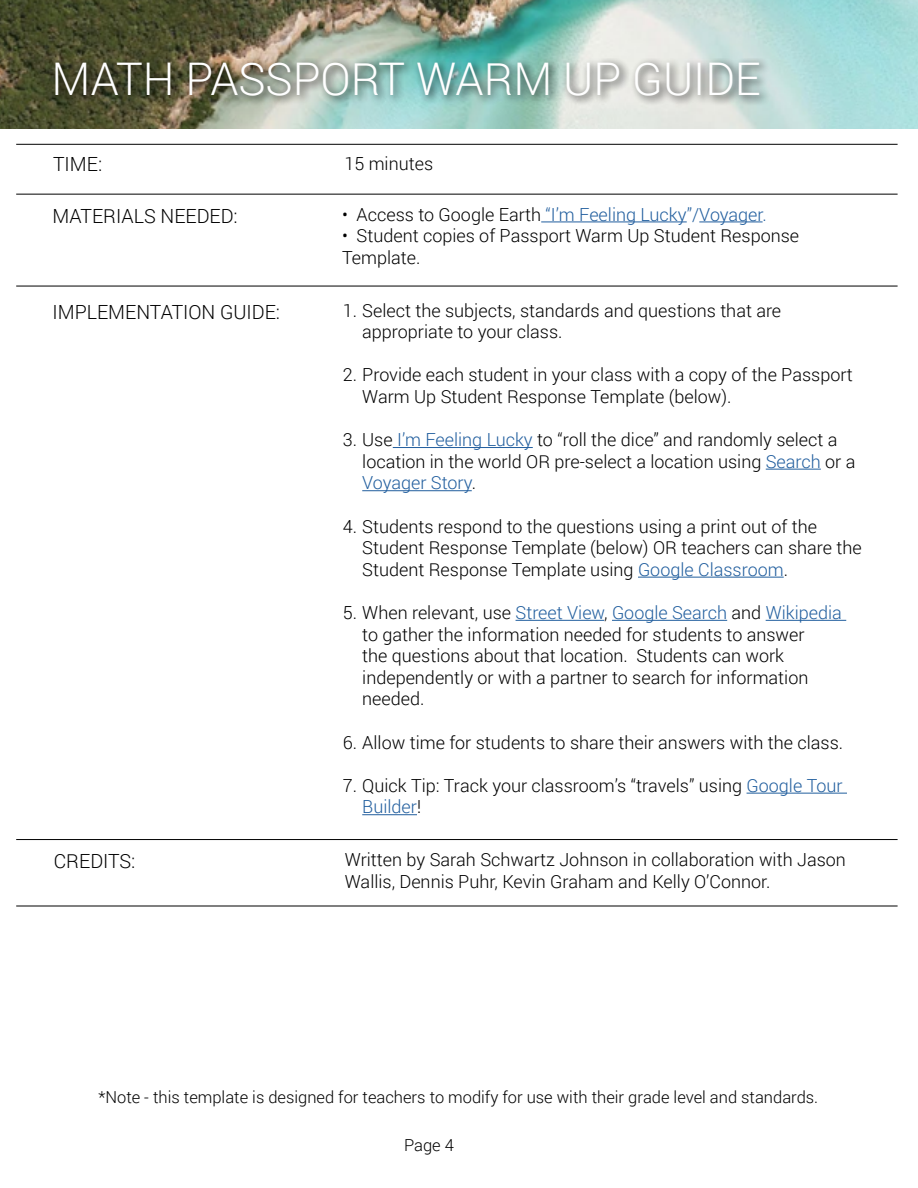
<style>
.page{position:relative;width:918px;height:1188px;background:#fff}
.page>*{position:absolute;margin:0;border:0;box-sizing:border-box;transform-origin:0 0}
.t1{font:300 45px "Roboto";color:#fff}
.t2{font:300 19.5px "Roboto";color:#000}
.t3{font:300 18px/21.6px "Roboto";color:#000}
.t4{font:300 18px "Roboto";color:#215e9e}
.t5{font:300 16.5px "Roboto";color:#000}
.s1{color:#000}
.s2{color:#215e9e}
</style>
<div class="page">
<img style="left:0;top:0;width:918px;height:128px">
<hr style="left:16px;top:194px;width:882px;height:1px;background:#000">
<hr style="left:16px;top:286px;width:882px;height:1px;background:#000">
<div style="left:51px;top:58px;width:720px;height:48px;background:#000;opacity:.75"></div>
<hr style="left:541px;top:221px;width:146px;height:1px;background:#215e9e">
<hr style="left:699px;top:221px;width:64px;height:1px;background:#215e9e">
<hr style="left:393px;top:447px;width:140px;height:1px;background:#215e9e">
<hr style="left:766px;top:469px;width:55px;height:1px;background:#215e9e">
<hr style="left:362px;top:490px;width:110px;height:1px;background:#215e9e">
<hr style="left:638px;top:577px;width:146px;height:1px;background:#215e9e">
<hr style="left:516px;top:620px;width:88px;height:1px;background:#215e9e">
<hr style="left:612px;top:620px;width:115px;height:1px;background:#215e9e">
<hr style="left:766px;top:620px;width:80px;height:1px;background:#215e9e">
<hr style="left:747px;top:793px;width:100px;height:1px;background:#215e9e">
<hr style="left:362px;top:814px;width:55px;height:1px;background:#215e9e">
<hr style="left:16px;top:144px;width:882px;height:1px;background:#000">
<hr style="left:16px;top:839px;width:882px;height:1px;background:#000">
<hr style="left:16px;top:906px;width:882px;height:1px;background:#000">
<h1 class="t1" style="left:52px;top:48px;width:711px">MATH PASSPORT WARM UP GUIDE</h1>
<p class="t2" style="left:53px;top:150px;width:51px">TIME:</p>
<p class="t3" style="left:344px;top:153px;width:90px">15 minutes</p>
<p class="t2" style="left:52px;top:202px;width:187px">MATERIALS NEEDED:</p>
<p class="t4" style="left:342px;top:202px;width:426px"><span class="s1">• Access to Google Earth</span> “I’m Feeling Lucky”/Voyager.</p>
<p class="t3" style="left:342px;top:224px;width:459px">• Student copies of Passport Warm Up Student Response<br>Template.</p>
<p class="t2" style="left:52px;top:298px;width:229px">IMPLEMENTATION GUIDE:</p>
<p class="t3" style="left:362px;top:299px;width:421px;text-indent:-19px">1. Select the subjects, standards and questions that are appropriate to your class.</p>
<p class="t3" style="left:362px;top:364px;width:492px;text-indent:-19px">2. Provide each student in your class with a copy of the Passport<br>Warm Up Student Response Template (below).</p>
<p class="t3" style="left:362px;top:428px;width:495px;text-indent:-19px">3. Use <span class="s2">I’m Feeling Lucky</span> to “roll the dice” and randomly select a location in the world OR pre-select a location using <span class="s2">Search</span> or a<br><span class="s2">Voyager Story</span>.</p>
<p class="t3" style="left:362px;top:515px;width:501px;text-indent:-19px">4. Students respond to the questions using a print out of the<br>Student Response Template (below) OR teachers can share the<br>Student Response Template using <span class="s2">Google Classroom</span>.</p>
<p class="t3" style="left:362px;top:601px;width:481px;text-indent:-20px">5. When relevant, use <span class="s2">Street View</span>, <span class="s2">Google Search</span> and <span class="s2">Wikipedia </span>to gather the information needed for students to answer<br>the questions about that location. Students can work independently or with a partner to search for information needed.</p>
<p class="t3" style="left:343px;top:731px;width:502px">6. Allow time for students to share their answers with the class.</p>
<p class="t3" style="left:362px;top:774px;width:482px;text-indent:-20px">7. Quick Tip: Track your classroom’s “travels” using <span class="s2">Google Tour<br>Builder</span>!</p>
<p class="t2" style="left:54px;top:847px;width:83px">CREDITS:</p>
<p class="t3" style="left:345px;top:848px;width:503px">Written by Sarah Schwartz Johnson in collaboration with Jason<br>Wallis, Dennis Puhr, Kevin Graham and Kelly O’Connor.</p>
<p class="t5" style="left:98px;top:1086px;width:721px">*Note - this template is designed for teachers to modify for use with their grade level and standards.</p>
<p class="t5" style="left:404px;top:1134px;width:51px">Page 4</p>
</div>
